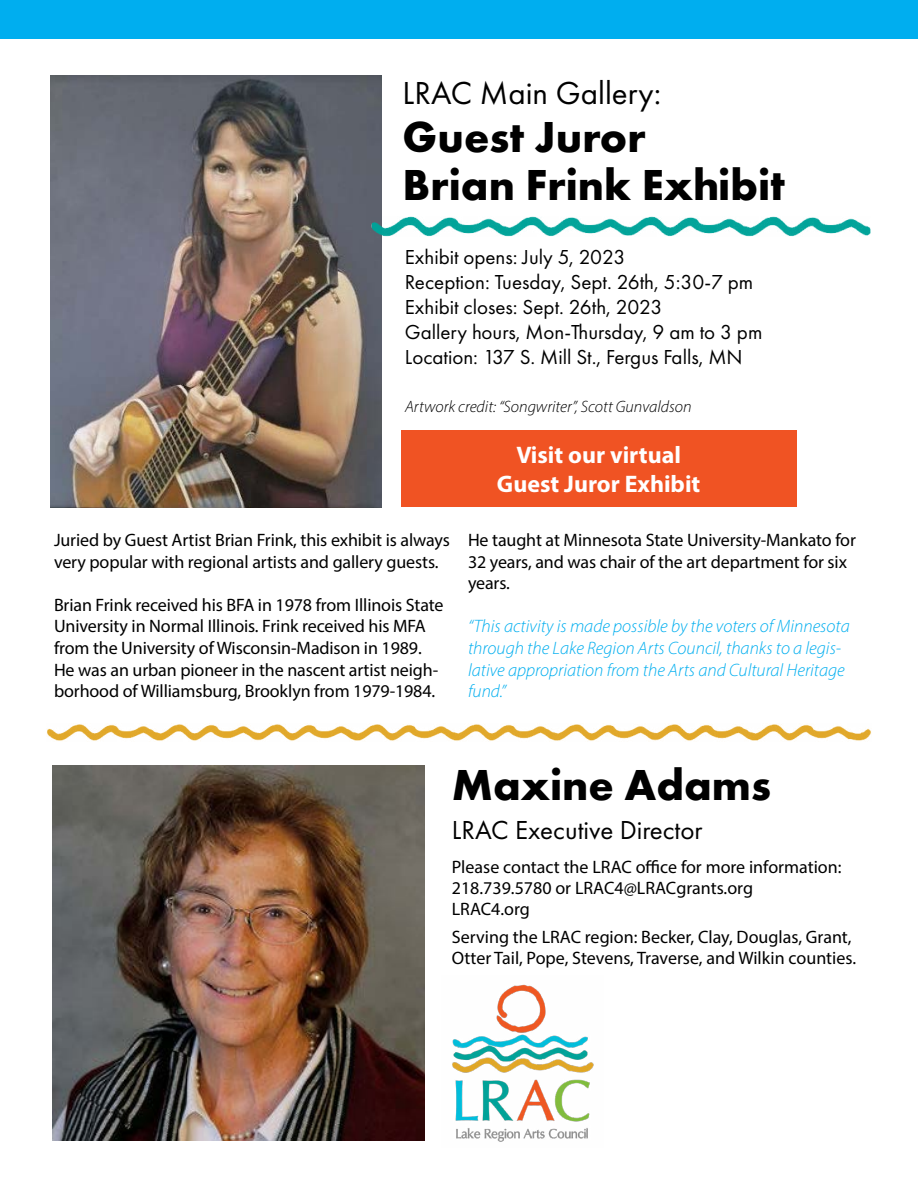
<style>
.page{position:relative;width:918px;height:1188px;background:#fff}
.page>*{position:absolute;margin:0;border:0;box-sizing:border-box;transform-origin:0 0}
.t1{font:700 45px/48px "Futura PT";color:#000}
.t2{font:33px "Futura PT";color:#000}
.t3{font:27px "Futura PT";color:#000}
.t4{font:700 24px/28.8px "Myriad Pro";color:#fff;text-align:center}
.t5{font:21px/25.2px "Futura PT";color:#000}
.t6{font:18px/21.6px "Myriad Pro";letter-spacing:-.005em;color:#000}
.t7{font:italic 300 18px/21.6px "Myriad Pro";color:#00aeef}
.t8{font:italic 300 16.5px "Myriad Pro";color:#000}
</style>
<div class="page">
<div style="left:0;top:0;width:918px;height:39px;background:#00aeef"></div>
<img style="left:51px;top:76px;width:330px;height:432px">
<div style="left:401px;top:430px;width:396px;height:77px;background:#f05323"></div>
<img style="left:371px;top:216px;width:500px;height:21px">
<img style="left:52px;top:766px;width:373px;height:374px">
<img style="left:452px;top:984px;width:142px;height:158px">
<img style="left:47px;top:724px;width:824px;height:17px">
<h2 class="t2" style="left:403px;top:73px;width:260px">LRAC Main Gallery:</h2>
<h1 class="t1" style="left:403px;top:112px;width:384px">Guest Juror<br>Brian Frink Exhibit</h1>
<p class="t5" style="left:405px;top:244px;width:359px">Exhibit opens: July 5, 2023<br>Reception: Tuesday, Sept. 26th, 5:30-7 pm Exhibit closes: Sept. 26th, 2023<br>Gallery hours, Mon-Thursday, 9 am to 3 pm Location: 137 S. Mill St., Fergus Falls, MN</p>
<p class="t8" style="left:405px;top:397px;width:288px">Artwork credit: “Songwriter”, Scott Gunvaldson</p>
<p class="t6" style="left:54px;top:529px;width:398px">Juried by Guest Artist Brian Frink, this exhibit is always very popular with regional artists and gallery guests.</p>
<p class="t6" style="left:54px;top:594px;width:391px">Brian Frink received his BFA in 1978 from Illinois State University in Normal Illinois. Frink received his MFA from the University of Wisconsin-Madison in 1989.<br>He was an urban pioneer in the nascent artist neigh&shy;borhood of Williamsburg, Brooklyn from 1979-1984.</p>
<h3 class="t4" style="left:497px;top:440px;width:205px">Visit our virtual<br>Guest Juror Exhibit</h3>
<p class="t6" style="left:468px;top:529px;width:389px">He taught at Minnesota State University-Mankato for<br>32 years, and was chair of the art department for six years.</p>
<p class="t7" style="left:468px;top:615px;width:383px">“This activity is made possible by the voters of Minnesota through the Lake Region Arts Council, thanks to a legis&shy;lative appropriation from the Arts and Cultural Heritage fund.”</p>
<h1 class="t1" style="left:452px;top:760px;width:321px">Maxine Adams</h1>
<h3 class="t3" style="left:452px;top:814px;width:252px">LRAC Executive Director</h3>
<p class="t6" style="left:452px;top:856px;width:391px;line-height:21px">Please contact the LRAC office for more information:<br>218.739.5780 or LRAC4@LRACgrants.org<br>LRAC4.org</p>
<p class="t6" style="left:452px;top:926px;width:406px;line-height:21px">Serving the LRAC region: Becker, Clay, Douglas, Grant,<br>Otter Tail, Pope, Stevens, Traverse, and Wilkin counties.</p>
</div>
